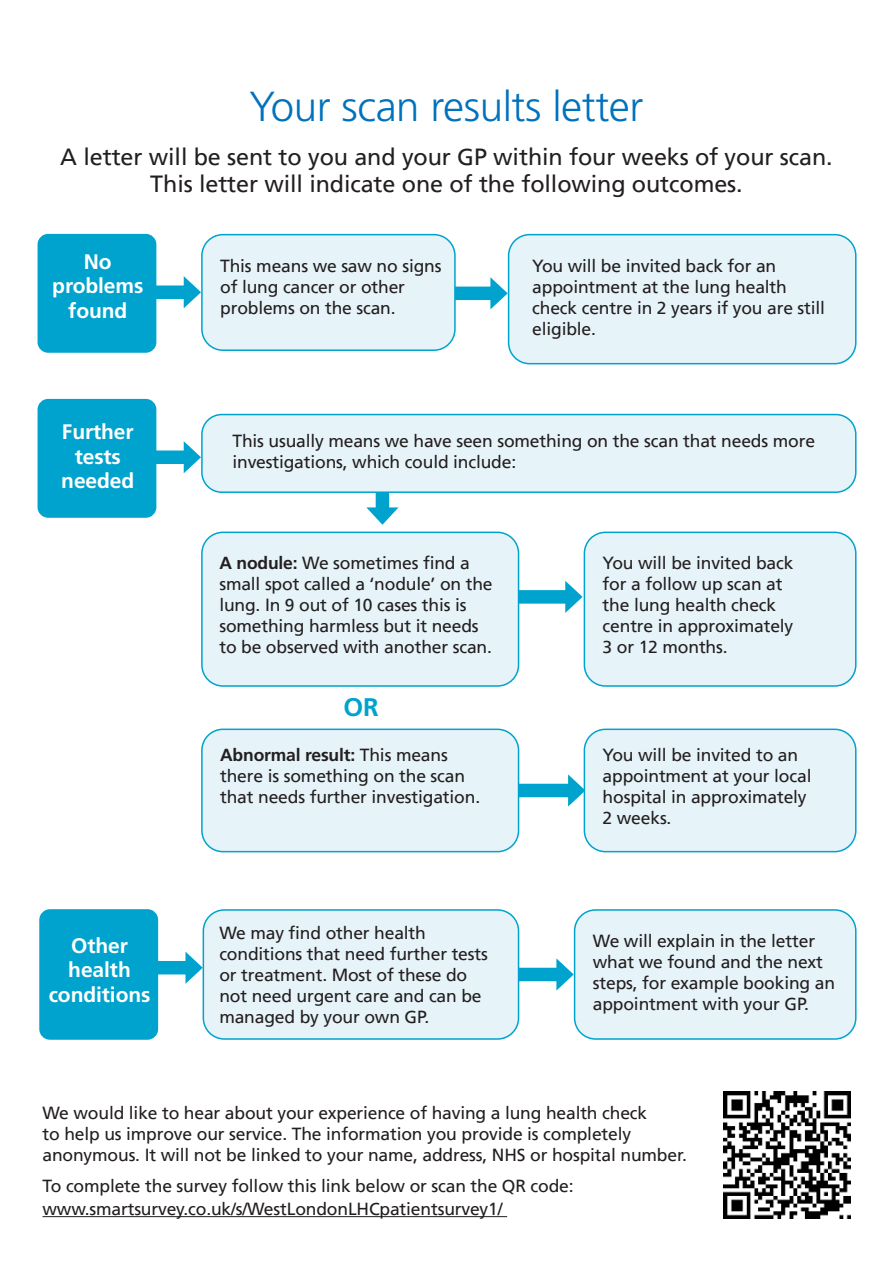
<style>
.page{position:relative;width:893px;height:1263px;background:#fff}
.page>*{position:absolute;margin:0;border:0;box-sizing:border-box;transform-origin:0 0}
.t1{font:300 42px "Frutiger LT Std";letter-spacing:-.01em;color:#0072bc}
.Text_11_arial{font:700 25.5px "Frutiger LT Std";color:#00a3cd}
.Text_11_arial-2{font:23.4px/27.3px "Frutiger LT";letter-spacing:-.005em;color:#231f20;text-align:center}
.Text_11_arial-3{font:700 21px/24.5px "Frutiger LT Std";letter-spacing:-.005em;color:#fff;text-align:center}
.Arial_10{font:17.55px/21px "Frutiger LT";letter-spacing:-.01em;color:#231f20}
.s1{font-family:"Frutiger LT Std";font-weight:700}
</style>
<div class="page">
<div style="left:504px;top:968px;width:59px;height:13px;background:#00a3cd"></div>
<svg style="left:556px;top:958px;width:18px;height:32px"></svg>
<div style="left:584px;top:532px;width:272px;height:154px;background:#e6f3f9;border-radius:21px"></div>
<div style="left:584px;top:532px;width:272px;height:155px;border:2px solid #00a3cd;border-radius:21px"></div>
<div style="left:584px;top:729px;width:272px;height:123px;background:#e6f3f9;border-radius:21px"></div>
<div style="left:584px;top:728px;width:272px;height:124px;border:2px solid #00a3cd;border-radius:21px"></div>
<div style="left:575px;top:910px;width:281px;height:129px;background:#e6f3f9;border-radius:21px"></div>
<div style="left:574px;top:909px;width:282px;height:131px;border:2px solid #00a3cd;border-radius:21px"></div>
<div style="left:519px;top:590px;width:53px;height:14px;background:#00a3cd"></div>
<svg style="left:565px;top:581px;width:18px;height:32px"></svg>
<div style="left:516px;top:784px;width:59px;height:13px;background:#00a3cd"></div>
<svg style="left:568px;top:774px;width:17px;height:32px"></svg>
<div style="left:450px;top:287px;width:47px;height:13px;background:#00a3cd"></div>
<svg style="left:490px;top:277px;width:18px;height:32px"></svg>
<div style="left:143px;top:285px;width:47px;height:14px;background:#00a3cd"></div>
<svg style="left:184px;top:276px;width:17px;height:32px"></svg>
<div style="left:376px;top:467px;width:13px;height:47px;background:#00a3cd"></div>
<svg style="left:366px;top:507px;width:32px;height:18px"></svg>
<div style="left:202px;top:235px;width:253px;height:115px;background:#e6f3f9;border-radius:21px"></div>
<div style="left:201px;top:234px;width:255px;height:117px;border:2px solid #00a3cd;border-radius:21px"></div>
<div style="left:509px;top:235px;width:347px;height:129px;background:#e6f3f9;border-radius:21px"></div>
<div style="left:508px;top:234px;width:348px;height:130px;border:2px solid #00a3cd;border-radius:21px"></div>
<div style="left:202px;top:414px;width:654px;height:78px;background:#e6f3f9;border-radius:20px"></div>
<div style="left:201px;top:414px;width:655px;height:79px;border:2px solid #00a3cd;border-radius:20px"></div>
<div style="left:38px;top:235px;width:118px;height:117px;background:#00a3cd;border-radius:10px"></div>
<div style="left:38px;top:234px;width:118px;height:119px;border:2px solid #00a3cd;border-radius:10px"></div>
<div style="left:38px;top:400px;width:118px;height:117px;background:#00a3cd;border-radius:10px"></div>
<div style="left:38px;top:399px;width:118px;height:119px;border:2px solid #00a3cd;border-radius:10px"></div>
<div style="left:40px;top:910px;width:117px;height:129px;background:#00a3cd;border-radius:10px"></div>
<div style="left:39px;top:909px;width:119px;height:131px;border:2px solid #00a3cd;border-radius:10px"></div>
<div style="left:202px;top:532px;width:317px;height:154px;background:#e6f3f9;border-radius:21px"></div>
<div style="left:201px;top:532px;width:318px;height:155px;border:2px solid #00a3cd;border-radius:21px"></div>
<div style="left:202px;top:729px;width:317px;height:123px;background:#e6f3f9;border-radius:21px"></div>
<div style="left:201px;top:728px;width:318px;height:124px;border:2px solid #00a3cd;border-radius:21px"></div>
<div style="left:203px;top:910px;width:316px;height:129px;background:#e6f3f9;border-radius:21px"></div>
<div style="left:203px;top:909px;width:316px;height:131px;border:2px solid #00a3cd;border-radius:21px"></div>
<div style="left:143px;top:450px;width:47px;height:14px;background:#00a3cd"></div>
<svg style="left:184px;top:441px;width:17px;height:32px"></svg>
<div style="left:145px;top:961px;width:47px;height:13px;background:#00a3cd"></div>
<svg style="left:185px;top:952px;width:18px;height:32px"></svg>
<hr style="left:43px;top:1216px;width:464px;height:1px;background:#231f20">
<img style="left:723px;top:1092px;width:127px;height:126px">
<p class="t1" style="left:249px;top:83px;width:396px">Your scan results letter</p>
<p class="Text_11_arial-2" style="left:60px;top:143px;width:774px">A letter will be sent to you and your GP within four weeks of your scan.<br>This letter will indicate one of the following outcomes.</p>
<p class="Text_11_arial-3" style="left:52px;top:249px;width:93px">No problems found</p>
<p class="Text_11_arial-3" style="left:61px;top:420px;width:75px">Further tests needed</p>
<p class="Text_11_arial-3" style="left:49px;top:933px;width:103px">Other health conditions</p>
<p class="Arial_10" style="left:220px;top:256px;width:223px">This means we saw no signs of lung cancer or other problems on the scan.</p>
<p class="Arial_10" style="left:532px;top:256px;width:294px">You will be invited back for an appointment at the lung health check centre in 2 years if you are still eligible.</p>
<p class="Arial_10" style="left:232px;top:430px;width:584px">This usually means we have seen something on the scan that needs more investigations, which could include:</p>
<p class="Arial_10" style="left:219px;top:553px;width:275px"><span class="s1">A nodule:</span> We sometimes find a small spot called a ‘nodule’ on the lung. In 9 out of 10 cases this is something harmless but it needs to be observed with another scan.</p>
<p class="Text_11_arial" style="left:343px;top:692px;width:37px">OR</p>
<p class="Arial_10" style="left:220px;top:745px;width:262px"><span class="s1">Abnormal result:</span> This means there is something on the scan that needs further investigation.</p>
<p class="Arial_10" style="left:219px;top:923px;width:270px">We may find other health conditions that need further tests or treatment. Most of these do not need urgent care and can be managed by your own GP.</p>
<p class="Arial_10" style="left:603px;top:553px;width:192px">You will be invited back for a follow up scan at the lung health check centre in approximately<br>3 or 12 months.</p>
<p class="Arial_10" style="left:603px;top:745px;width:210px">You will be invited to an appointment at your local hospital in approximately<br>2 weeks.</p>
<p class="Arial_10" style="left:593px;top:930px;width:244px">We will explain in the letter what we found and the next steps, for example booking an appointment with your GP.</p>
<p class="Arial_10" style="left:43px;top:1102px;width:646px">We would like to hear about your experience of having a lung health check<br>to help us improve our service. The information you provide is completely anonymous. It will not be linked to your name, address, NHS or hospital number.</p>
<p class="Arial_10" style="left:43px;top:1175px;width:533px">To complete the survey follow this link below or scan the QR code:</p>
<p class="Arial_10" style="left:43px;top:1198px;width:462px">www.smartsurvey.co.uk/s/WestLondonLHCpatientsurvey1/</p>
</div>
